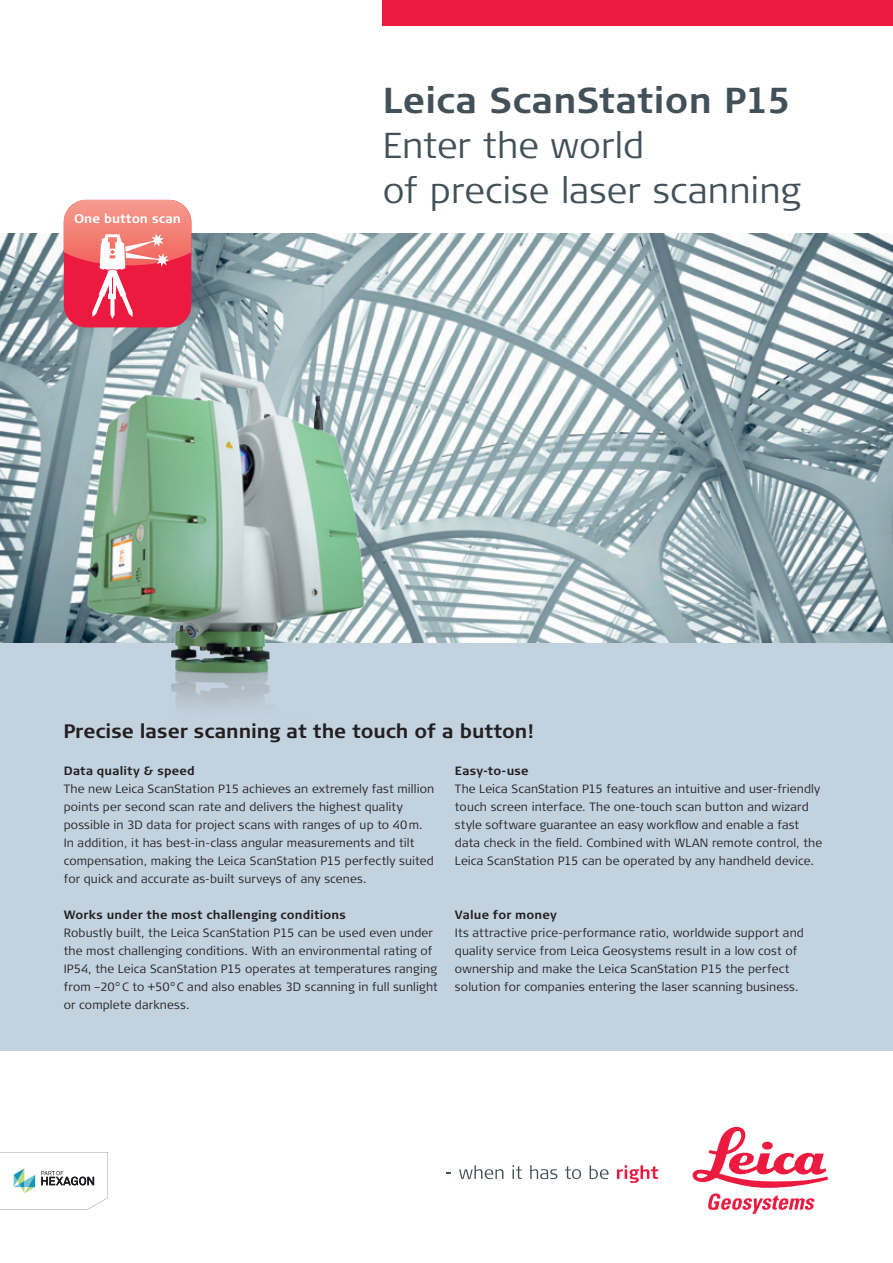
<style>
.page{position:relative;width:893px;height:1263px;background:#fff}
.page>*{position:absolute;margin:0;border:0;box-sizing:border-box;transform-origin:0 0}
.t1{font:300 36px/45px "Signa Column";letter-spacing:.005em;color:#425159}
.t2{font:700 36px "Signa Column";letter-spacing:.005em;color:#425159}
.t3{font:700 19.5px "Signa Column";letter-spacing:-.005em;color:#231f20}
.t4{font:700 12.6px "Signa Column";color:#fff}
.t5{font:300 12px/18px "Signa Column";letter-spacing:.01em;color:#231f20}
.t6{font:700 12px "Signa Column";letter-spacing:.015em;color:#231f20}
</style>
<div class="page">
<div style="left:0;top:642px;width:893px;height:408px;background:#c3d2df"></div>
<img style="left:0;top:234px;width:893px;height:408px">
<img style="left:30px;top:347px;width:387px;height:360px">
<div style="left:383px;top:0;width:510px;height:26px;background:#ed1a40"></div>
<div style="left:64px;top:200px;width:127px;height:127px;background:#ed1a40;border-radius:22px"></div>
<svg style="left:64px;top:200px;width:127px;height:119px"></svg>
<svg style="left:459px;top:1165px;width:44px;height:14px"></svg>
<svg style="left:512px;top:1165px;width:10px;height:14px"></svg>
<svg style="left:530px;top:1165px;width:27px;height:14px"></svg>
<svg style="left:565px;top:1166px;width:16px;height:13px"></svg>
<svg style="left:590px;top:1165px;width:19px;height:14px"></svg>
<svg style="left:617px;top:1165px;width:41px;height:18px"></svg>
<svg style="left:692px;top:1127px;width:136px;height:87px"></svg>
<svg style="left:0;top:1152px;width:108px;height:58px"></svg>
<p class="t4" style="left:74px;top:211px;width:108px">One button scan</p>
<h1 class="t2" style="left:383px;top:79px;width:409px">Leica ScanStation P15</h1>
<h1 class="t1" style="left:383px;top:123px;width:420px">Enter the world<br>of precise laser scanning</h1>
<h2 class="t3" style="left:63px;top:720px;width:472px">Precise laser scanning at the touch of a button!</h2>
<p class="t6" style="left:64px;top:763px;width:132px">Data quality &amp; speed</p>
<p class="t5" style="left:64px;top:779px;width:372px">The new Leica ScanStation P15 achieves an extremely fast million points per second scan rate and delivers the highest quality possible in 3D data for project scans with ranges of up to 40m.<br>In addition, it has best-in-class angular measurements and tilt compensation, making the Leica ScanStation P15 perfectly suited for quick and accurate as-built surveys of any scenes.</p>
<p class="t6" style="left:64px;top:907px;width:284px">Works under the most challenging conditions</p>
<p class="t5" style="left:64px;top:923px;width:376px">Robustly built, the Leica ScanStation P15 can be used even under the most challenging conditions. With an environmental rating of IP54, the Leica ScanStation P15 operates at temperatures ranging from –20°C to +50°C and also enables 3D scanning in full sunlight or complete darkness.</p>
<p class="t6" style="left:455px;top:763px;width:75px">Easy-to-use</p>
<p class="t5" style="left:455px;top:779px;width:369px">The Leica ScanStation P15 features an intuitive and user-friendly touch screen interface. The one-touch scan button and wizard style software guarantee an easy workflow and enable a fast data check in the field. Combined with WLAN remote control, the Leica ScanStation P15 can be operated by any handheld device.</p>
<p class="t6" style="left:455px;top:907px;width:103px">Value for money</p>
<p class="t5" style="left:455px;top:923px;width:350px">Its attractive price-performance ratio, worldwide support and quality service from Leica Geosystems result in a low cost of ownership and make the Leica ScanStation P15 the perfect solution for companies entering the laser scanning business.</p>
</div>
